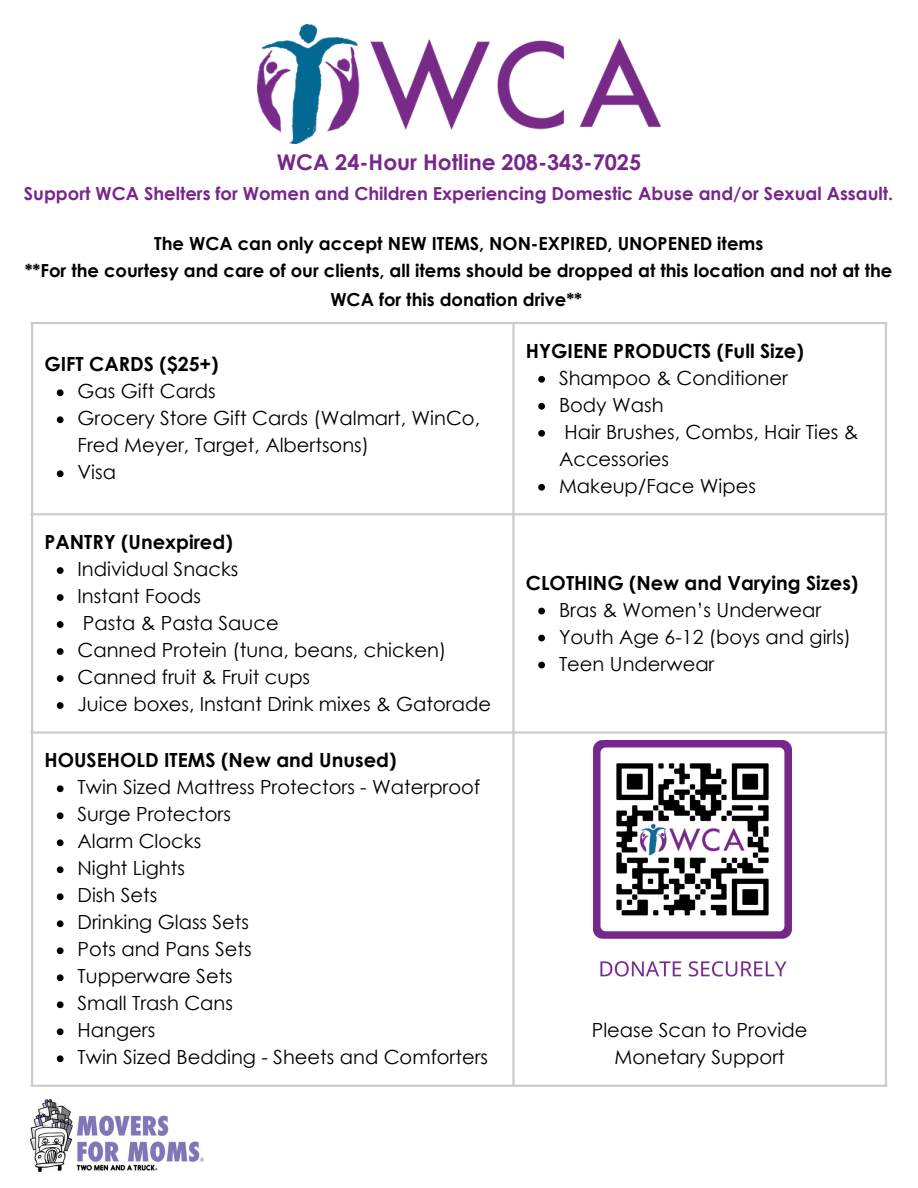
<style>
.page{position:relative;width:918px;height:1188px;background:#fff}
.page>*{position:absolute;margin:0;border:0;box-sizing:border-box;transform-origin:0 0}
.t1{font:700 21.75px "Century Gothic";color:#77278b}
.t2{font:19.5px/27px "Century Gothic";color:#000}
.t3{font:700 19.5px "Century Gothic";color:#000}
.t4{font:700 18px/27px "Century Gothic";color:#000;text-align:center}
.t5{font:700 18px "Century Gothic";color:#77278b}
</style>
<div class="page">
<svg style="left:57px;top:389px;width:7px;height:7px"></svg>
<svg style="left:57px;top:416px;width:7px;height:7px"></svg>
<svg style="left:57px;top:470px;width:7px;height:7px"></svg>
<svg style="left:538px;top:376px;width:7px;height:7px"></svg>
<svg style="left:538px;top:403px;width:7px;height:7px"></svg>
<svg style="left:538px;top:430px;width:7px;height:7px"></svg>
<svg style="left:538px;top:484px;width:7px;height:7px"></svg>
<svg style="left:57px;top:567px;width:7px;height:7px"></svg>
<svg style="left:57px;top:594px;width:7px;height:7px"></svg>
<svg style="left:57px;top:621px;width:7px;height:7px"></svg>
<svg style="left:57px;top:648px;width:7px;height:7px"></svg>
<svg style="left:57px;top:675px;width:7px;height:7px"></svg>
<svg style="left:57px;top:702px;width:7px;height:7px"></svg>
<svg style="left:538px;top:608px;width:7px;height:6px"></svg>
<svg style="left:538px;top:635px;width:7px;height:6px"></svg>
<svg style="left:538px;top:662px;width:7px;height:6px"></svg>
<svg style="left:57px;top:785px;width:7px;height:7px"></svg>
<svg style="left:57px;top:812px;width:7px;height:7px"></svg>
<svg style="left:57px;top:839px;width:7px;height:7px"></svg>
<svg style="left:57px;top:866px;width:7px;height:7px"></svg>
<svg style="left:57px;top:893px;width:7px;height:7px"></svg>
<svg style="left:57px;top:920px;width:7px;height:7px"></svg>
<svg style="left:57px;top:947px;width:7px;height:7px"></svg>
<svg style="left:57px;top:974px;width:7px;height:7px"></svg>
<svg style="left:57px;top:1001px;width:7px;height:7px"></svg>
<svg style="left:57px;top:1028px;width:7px;height:7px"></svg>
<svg style="left:57px;top:1055px;width:7px;height:7px"></svg>
<hr style="left:31px;top:324px;width:2px;height:761px;background:#ccc">
<hr style="left:512px;top:324px;width:3px;height:761px;background:#ccc">
<hr style="left:885px;top:324px;width:2px;height:761px;background:#ccc">
<hr style="left:31px;top:322px;width:856px;height:2px;background:#ccc">
<hr style="left:31px;top:513px;width:856px;height:2px;background:#ccc">
<hr style="left:31px;top:731px;width:856px;height:3px;background:#ccc">
<hr style="left:31px;top:1085px;width:856px;height:2px;background:#ccc">
<img style="left:593px;top:741px;width:198px;height:236px">
<img style="left:257px;top:25px;width:404px;height:119px">
<img style="left:31px;top:1099px;width:172px;height:72px">
<p class="t1" style="left:277px;top:148px;width:366px">WCA 24-Hour Hotline 208-343-7025</p>
<p class="t5" style="left:24px;top:182px;width:871px">Support WCA Shelters for Women and Children Experiencing Domestic Abuse and/or Sexual Assault.</p>
<p class="t4" style="left:25px;top:229px;width:869px">The WCA can only accept NEW ITEMS, NON-EXPIRED, UNOPENED items<br>**For the courtesy and care of our clients, all items should be dropped at this location and not at the</p>
<p class="t4" style="left:330px;top:285px;width:253px">WCA for this donation drive**</p>
<p class="t3" style="left:44px;top:352px;width:176px">GIFT CARDS ($25+)</p>
<h1 class="t2" style="left:78px;top:377px;width:140px">Gas Gift Cards</h1>
<h1 class="t2" style="left:78px;top:404px;width:404px">Grocery Store Gift Cards (Walmart, WinCo,<br>Fred Meyer, Target, Albertsons)</h1>
<p class="t2" style="left:78px;top:458px;width:40px">Visa</p>
<p class="t3" style="left:44px;top:530px;width:190px">PANTRY (Unexpired)</p>
<p class="t2" style="left:78px;top:555px;width:162px">Individual Snacks</p>
<p class="t2" style="left:78px;top:582px;width:125px">Instant Foods</p>
<p class="t2" style="left:83px;top:609px;width:197px">Pasta &amp; Pasta Sauce</p>
<p class="t2" style="left:78px;top:636px;width:370px">Canned Protein (tuna, beans, chicken)</p>
<p class="t2" style="left:78px;top:663px;width:234px">Canned fruit &amp; Fruit cups</p>
<p class="t2" style="left:78px;top:690px;width:415px">Juice boxes, Instant Drink mixes &amp; Gatorade</p>
<p class="t3" style="left:44px;top:748px;width:354px">HOUSEHOLD ITEMS (New and Unused)</p>
<p class="t2" style="left:78px;top:773px;width:404px">Twin Sized Mattress Protectors - Waterproof</p>
<p class="t2" style="left:78px;top:800px;width:155px">Surge Protectors</p>
<p class="t2" style="left:78px;top:827px;width:125px">Alarm Clocks</p>
<p class="t2" style="left:78px;top:854px;width:109px">Night Lights</p>
<p class="t2" style="left:78px;top:881px;width:81px">Dish Sets</p>
<p class="t2" style="left:78px;top:908px;width:173px">Drinking Glass Sets</p>
<p class="t2" style="left:78px;top:935px;width:176px">Pots and Pans Sets</p>
<p class="t2" style="left:78px;top:962px;width:157px">Tupperware Sets</p>
<p class="t2" style="left:78px;top:989px;width:157px">Small Trash Cans</p>
<p class="t2" style="left:78px;top:1016px;width:79px">Hangers</p>
<p class="t2" style="left:78px;top:1043px;width:412px">Twin Sized Bedding - Sheets and Comforters</p>
<p class="t3" style="left:526px;top:338px;width:279px">HYGIENE PRODUCTS (Full Size)</p>
<p class="t2" style="left:559px;top:364px;width:231px">Shampoo &amp; Conditioner</p>
<p class="t2" style="left:559px;top:391px;width:106px">Body Wash</p>
<p class="t2" style="left:559px;top:418px;width:301px">Hair Brushes, Combs, Hair Ties &amp;<br>Accessories</p>
<p class="t2" style="left:559px;top:472px;width:198px">Makeup/Face Wipes</p>
<p class="t3" style="left:526px;top:570px;width:334px">CLOTHING (New and Varying Sizes)</p>
<p class="t2" style="left:559px;top:596px;width:264px">Bras &amp; Women’s Underwear</p>
<p class="t2" style="left:559px;top:623px;width:294px">Youth Age 6-12 (boys and girls)</p>
<p class="t2" style="left:559px;top:650px;width:157px">Teen Underwear</p>
<p class="t2" style="left:592px;top:1016px;width:217px">Please Scan to Provide</p>
<p class="t2" style="left:615px;top:1043px;width:172px">Monetary Support</p>
</div>
